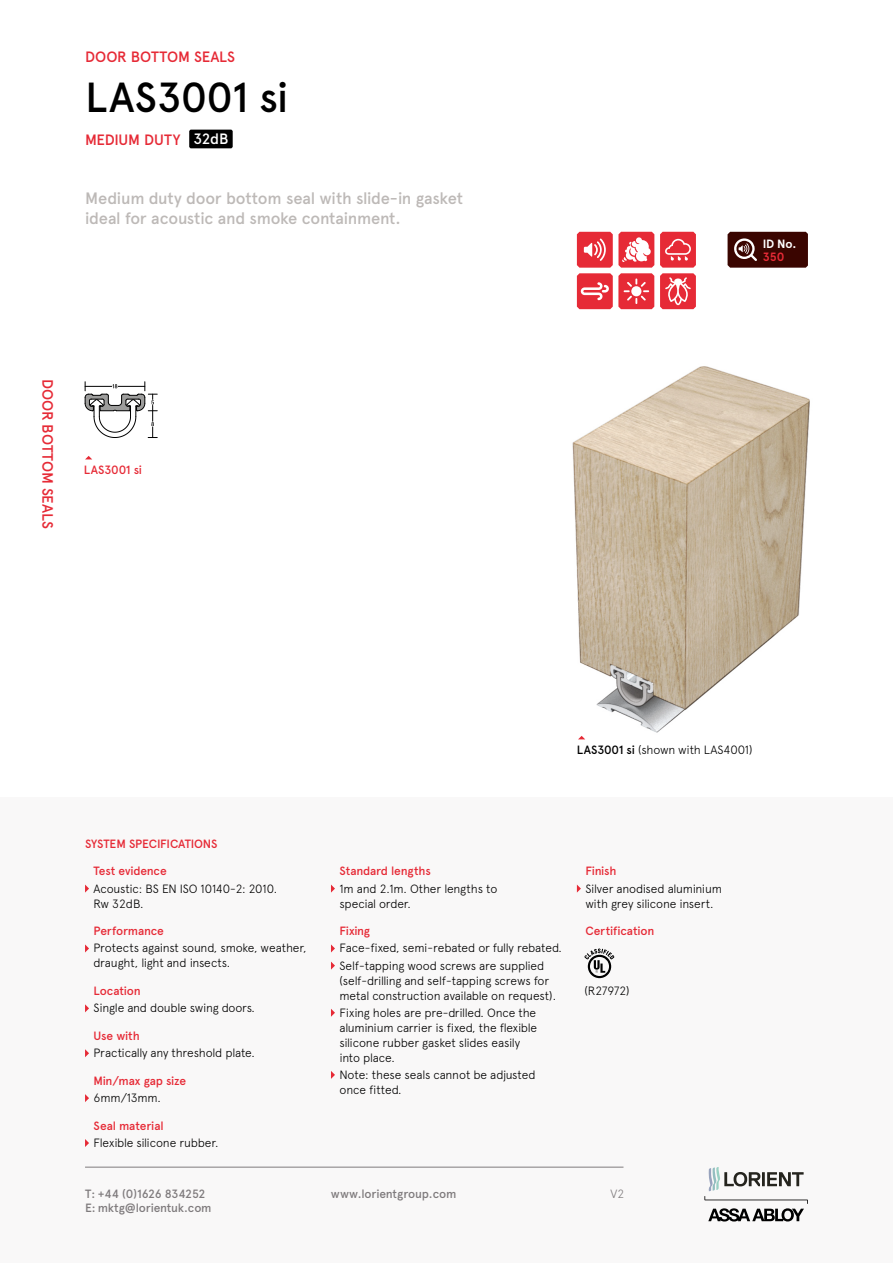
<style>
.page{position:relative;width:893px;height:1263px;background:#fff}
.page>*{position:absolute;margin:0;border:0;box-sizing:border-box;transform-origin:0 0}
.t1{font:500 42px "Apercu Pro";letter-spacing:-.015em;color:#000}
.t2{font:500 16.5px/19.5px "Apercu Pro";letter-spacing:-.015em;color:#bdb9b7}
.t3{font:500 15px "Apercu Pro";letter-spacing:-.01em;color:#e62a36}
.t4{font:300 12px/15px "Apercu Pro";letter-spacing:-.015em;color:#000}
.t5{font:500 12px "Apercu Pro";letter-spacing:-.01em;color:#e62a36}
.t6{font:500 12px/14.4px "Apercu Pro";letter-spacing:-.02em;color:#7f7b7d}
.t7{font:700 12px "Apercu Pro";color:#fff}
.t8{font:700 12px "Apercu Pro";color:#e62a36}
.t9{font:300 12px "Apercu Pro";color:#7f7b7d}
.s1{color:#fff}
.s2{font-weight:500}
</style>
<div class="page">
<div style="left:0;top:797px;width:893px;height:466px;background:#f9f8f8"></div>
<svg style="left:189px;top:130px;width:44px;height:18px"></svg>
<img style="left:572px;top:366px;width:238px;height:367px">
<svg style="left:577px;top:232px;width:77px;height:77px"></svg>
<svg style="left:660px;top:232px;width:36px;height:77px;background:#eb5761"></svg>
<svg style="left:85px;top:884px;width:4px;height:8px"></svg>
<svg style="left:85px;top:944px;width:4px;height:8px"></svg>
<svg style="left:85px;top:1004px;width:4px;height:8px"></svg>
<svg style="left:85px;top:1049px;width:4px;height:8px"></svg>
<svg style="left:85px;top:1094px;width:4px;height:8px"></svg>
<svg style="left:85px;top:1139px;width:4px;height:8px"></svg>
<svg style="left:331px;top:884px;width:4px;height:8px"></svg>
<svg style="left:331px;top:944px;width:4px;height:8px"></svg>
<svg style="left:331px;top:961px;width:4px;height:8px"></svg>
<svg style="left:331px;top:1009px;width:4px;height:8px"></svg>
<svg style="left:331px;top:1071px;width:4px;height:8px"></svg>
<svg style="left:577px;top:884px;width:4px;height:8px"></svg>
<svg style="left:584px;top:948px;width:30px;height:30px"></svg>
<svg style="left:85px;top:382px;width:72px;height:56px"></svg>
<svg style="left:85px;top:456px;width:7px;height:3px"></svg>
<svg style="left:578px;top:736px;width:7px;height:3px"></svg>
<svg style="left:728px;top:232px;width:80px;height:36px;background:#491814"></svg>
<hr style="left:85px;top:1167px;width:538px;height:1px;background:#7f7b7d">
<svg style="left:704px;top:1167px;width:104px;height:54px"></svg>
<p class="t3" style="left:85px;top:45px;width:151px">DOOR BOTTOM SEALS</p>
<h1 class="t1" style="left:85px;top:66px;width:205px">LAS3001 si</h1>
<p class="t3" style="left:85px;top:128px;width:145px">MEDIUM DUTY <span class="s1">32dB</span></p>
<h2 class="t2" style="left:85px;top:187px;width:380px">Medium duty door bottom seal with slide-in gasket ideal for acoustic and smoke containment.</h2>
<p class="t3" style="left:59px;top:379px;width:151px;rotate:90deg">DOOR BOTTOM SEALS</p>
<p class="t5" style="left:84px;top:461px;width:60px">LAS3001 si</p>
<p class="t7" style="left:763px;top:234px;width:35px">ID No.</p>
<p class="t8" style="left:763px;top:248px;width:23px">350</p>
<p class="t4" style="left:577px;top:741px;width:177px"><span class="s2">LAS3001 si</span> (shown with LAS4001)</p>
<p class="t5" style="left:85px;top:834px;width:134px">SYSTEM SPECIFICATIONS</p>
<p class="t5" style="left:94px;top:862px;width:75px">Test evidence</p>
<p class="t4" style="left:94px;top:880px;width:185px">Acoustic: BS EN ISO 10140-2: 2010.<br>Rw 32dB.</p>
<p class="t5" style="left:94px;top:922px;width:72px">Performance</p>
<p class="t4" style="left:94px;top:940px;width:214px">Protects against sound, smoke, weather, draught, light and insects.</p>
<p class="t5" style="left:94px;top:982px;width:49px">Location</p>
<p class="t4" style="left:94px;top:999px;width:163px">Single and double swing doors.</p>
<p class="t5" style="left:94px;top:1027px;width:48px">Use with</p>
<p class="t4" style="left:94px;top:1044px;width:163px">Practically any threshold plate.</p>
<p class="t5" style="left:94px;top:1072px;width:94px">Min/max gap size</p>
<p class="t4" style="left:94px;top:1089px;width:69px">6mm/13mm.</p>
<p class="t5" style="left:94px;top:1117px;width:72px">Seal material</p>
<p class="t4" style="left:94px;top:1134px;width:126px">Flexible silicone rubber.</p>
<p class="t5" style="left:339px;top:862px;width:93px">Standard lengths</p>
<p class="t4" style="left:339px;top:880px;width:159px">1m and 2.1m. Other lengths to special order.</p>
<p class="t5" style="left:339px;top:922px;width:32px">Fixing</p>
<p class="t4" style="left:339px;top:939px;width:224px;line-height:17.1px">Face-fixed, semi-rebated or fully rebated.<br>Self-tapping wood screws are supplied</p>
<p class="t4" style="left:339px;top:972px;width:218px">(self-drilling and self-tapping screws for metal construction available on request).</p>
<p class="t4" style="left:339px;top:1004px;width:199px">Fixing holes are pre-drilled. Once the aluminium carrier is fixed, the flexible silicone rubber gasket slides easily into place.</p>
<p class="t4" style="left:339px;top:1066px;width:198px">Note: these seals cannot be adjusted once fitted.</p>
<p class="t6" style="left:85px;top:1185px;width:128px">T: +44 (0)1626 834252<br>E: mktg@lorientuk.com</p>
<p class="t6" style="left:331px;top:1185px;width:127px">www.lorientgroup.com</p>
<p class="t5" style="left:585px;top:862px;width:33px">Finish</p>
<p class="t4" style="left:585px;top:880px;width:138px">Silver anodised aluminium with grey silicone insert.</p>
<p class="t5" style="left:585px;top:922px;width:71px">Certification</p>
<p class="t4" style="left:584px;top:982px;width:47px">(R27972)</p>
<p class="t9" style="left:611px;top:1185px;width:15px">V2</p>
</div>
